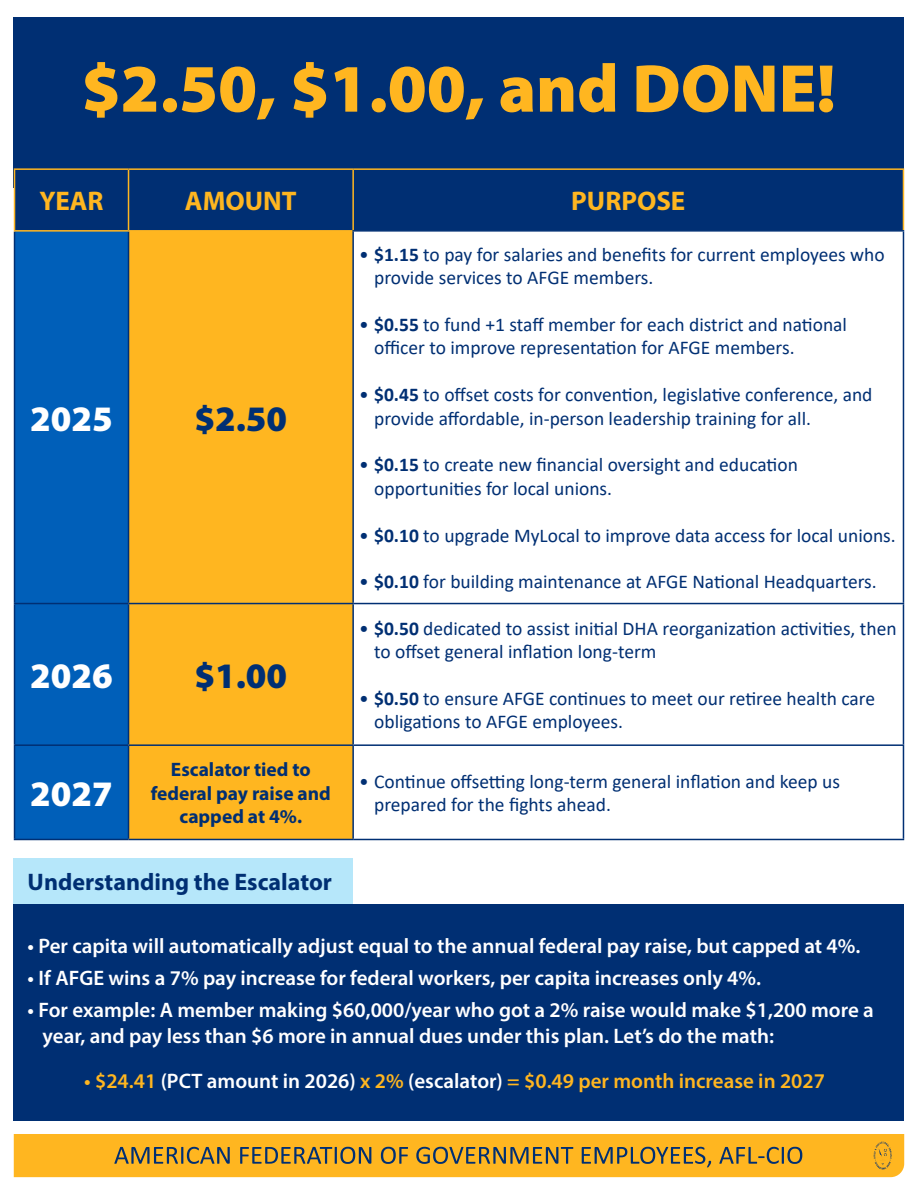
<style>
.page{position:relative;width:918px;height:1188px;background:#fff}
.page>*{position:absolute;margin:0;border:0;box-sizing:border-box;transform-origin:0 0}
.t1{font:900 36px "Myriad Pro";color:#fff}
.t2{font:900 36px "Myriad Pro";color:#002f73}
.t3{font:700 27px "Myriad Pro";color:#ffb620}
.t4{font:700 24px "Myriad Pro";color:#002f73}
.bullets{font:600 21px/25.2px "Myriad Pro";color:#fff}
.bullets-2{font:600 21px "Myriad Pro";color:#ffb620}
.bullets-3{font:19.5px/23.4px "Calibri";color:#002f73}
.t5{font:700 19.5px/23.4px "Myriad Pro";color:#002f73;text-align:center}
.s1{font-weight:700}
.s2{color:#fff}
</style>
<div class="page">
<div style="left:14px;top:17px;width:890px;height:171px;background:#002f73"></div>
<div style="left:15px;top:170px;width:888px;height:60px;background:#002f73"></div>
<div style="left:15px;top:232px;width:113px;height:607px;background:#005fb9"></div>
<div style="left:129px;top:232px;width:223px;height:607px;background:#ffb620"></div>
<svg style="left:354px;top:232px;width:549px;height:607px"></svg>
<hr style="left:353px;top:603px;width:551px;height:1px;background:#002f73">
<hr style="left:14px;top:744px;width:115px;height:2px;background:#002f73">
<hr style="left:129px;top:744px;width:224px;height:2px;background:#002f73">
<hr style="left:353px;top:744px;width:551px;height:2px;background:#002f73">
<hr style="left:14px;top:603px;width:115px;height:1px;background:#002f73">
<hr style="left:129px;top:603px;width:224px;height:1px;background:#002f73">
<hr style="left:129px;top:168px;width:224px;height:2px;background:#ffb620">
<hr style="left:14px;top:232px;width:1px;height:371px;background:#002f73">
<hr style="left:14px;top:604px;width:1px;height:140px;background:#002f73">
<hr style="left:14px;top:746px;width:1px;height:93px;background:#002f73">
<hr style="left:14px;top:839px;width:115px;height:1px;background:#002f73">
<hr style="left:129px;top:230px;width:225px;height:2px;background:#ffb620">
<hr style="left:128px;top:232px;width:1px;height:371px;background:#002f73">
<hr style="left:128px;top:604px;width:1px;height:140px;background:#002f73">
<hr style="left:128px;top:746px;width:1px;height:93px;background:#002f73">
<hr style="left:129px;top:839px;width:224px;height:1px;background:#002f73">
<hr style="left:352px;top:232px;width:2px;height:371px;background:#002f73">
<hr style="left:903px;top:232px;width:1px;height:371px;background:#002f73">
<hr style="left:352px;top:604px;width:2px;height:140px;background:#002f73">
<hr style="left:903px;top:604px;width:1px;height:140px;background:#002f73">
<hr style="left:352px;top:746px;width:2px;height:93px;background:#002f73">
<hr style="left:903px;top:746px;width:1px;height:93px;background:#002f73">
<hr style="left:353px;top:839px;width:551px;height:1px;background:#002f73">
<hr style="left:353px;top:168px;width:551px;height:2px;background:#ffb620">
<hr style="left:352px;top:170px;width:2px;height:60px;background:#ffb620">
<hr style="left:903px;top:170px;width:1px;height:60px;background:#ffb620">
<hr style="left:352px;top:230px;width:552px;height:2px;background:#002f73">
<hr style="left:14px;top:168px;width:115px;height:2px;background:#ffb620">
<hr style="left:14px;top:170px;width:1px;height:60px;background:#ffb620">
<hr style="left:128px;top:170px;width:1px;height:60px;background:#ffb620">
<hr style="left:14px;top:230px;width:115px;height:2px;background:#ffb620">
<div style="left:14px;top:858px;width:339px;height:46px;background:#b6e7fa"></div>
<div style="left:14px;top:904px;width:890px;height:216px;background:#002f73"></div>
<svg style="left:14px;top:1134px;width:890px;height:43px"></svg>
<svg style="left:85px;top:62px;width:748px;height:58px"></svg>
<p class="t3" style="left:40px;top:183px;width:65px">YEAR</p>
<p class="t3" style="left:185px;top:183px;width:113px">AMOUNT</p>
<p class="t3" style="left:571px;top:183px;width:116px">PURPOSE</p>
<p class="t1" style="left:30px;top:398px;width:84px">2025</p>
<p class="t2" style="left:194px;top:398px;width:94px">$2.50</p>
<p class="t1" style="left:30px;top:655px;width:84px">2026</p>
<p class="t2" style="left:194px;top:655px;width:94px">$1.00</p>
<p class="t1" style="left:30px;top:773px;width:84px">2027</p>
<p class="t5" style="left:151px;top:757px;width:182px">Escalator tied to federal pay raise and capped at 4%.</p>
<p class="t4" style="left:28px;top:866px;width:306px">Understanding the Escalator</p>
<p class="bullets-3" style="left:374px;top:242px;width:512px;text-indent:-15px">• <span class="s1">$1.15</span> to pay for salaries and benefits for current employees who provide services to AFGE members.</p>
<p class="bullets-3" style="left:374px;top:312px;width:474px;text-indent:-15px">• <span class="s1">$0.55</span> to fund +1 staff member for each district and national officer to improve representation for AFGE members.</p>
<p class="bullets-3" style="left:374px;top:382px;width:500px;text-indent:-15px">• <span class="s1">$0.45</span> to offset costs for convention, legislative conference, and provide affordable, in-person leadership training for all.</p>
<p class="bullets-3" style="left:374px;top:453px;width:425px;text-indent:-15px">• <span class="s1">$0.15</span> to create new financial oversight and education opportunities for local unions.</p>
<p class="bullets-3" style="left:359px;top:523px;width:538px">• <span class="s1">$0.10</span> to upgrade MyLocal to improve data access for local unions.</p>
<p class="bullets-3" style="left:359px;top:570px;width:519px">• <span class="s1">$0.10</span> for building maintenance at AFGE National Headquarters.</p>
<p class="bullets-3" style="left:374px;top:616px;width:524px;text-indent:-15px">• <span class="s1">$0.50</span> dedicated to assist initial DHA reorganization activities, then to offset general inflation long-term</p>
<p class="bullets-3" style="left:374px;top:686px;width:503px;text-indent:-15px">• <span class="s1">$0.50</span> to ensure AFGE continues to meet our retiree health care obligations to AFGE employees.</p>
<p class="bullets-3" style="left:374px;top:769px;width:467px;text-indent:-15px">• Continue offsetting long-term general inflation and keep us prepared for the fights ahead.</p>
<p class="bullets" style="left:28px;top:933px;width:834px">• Per capita will automatically adjust equal to the annual federal pay raise, but capped at 4%.</p>
<p class="bullets" style="left:28px;top:965px;width:735px">• If AFGE wins a 7% pay increase for federal workers, per capita increases only 4%.</p>
<p class="bullets" style="left:43px;top:997px;width:833px;text-indent:-15px">• For example: A member making $60,000/year who got a 2% raise would make $1,200 more a year, and pay less than $6 more in annual dues under this plan. Let’s do the math:</p>
<p class="bullets-2" style="left:84px;top:1068px;width:742px">• $24.41 <span class="s2">(PCT amount in 2026)</span> x 2% <span class="s2">(escalator)</span> = $0.49 per month increase in 2027</p>
</div>
